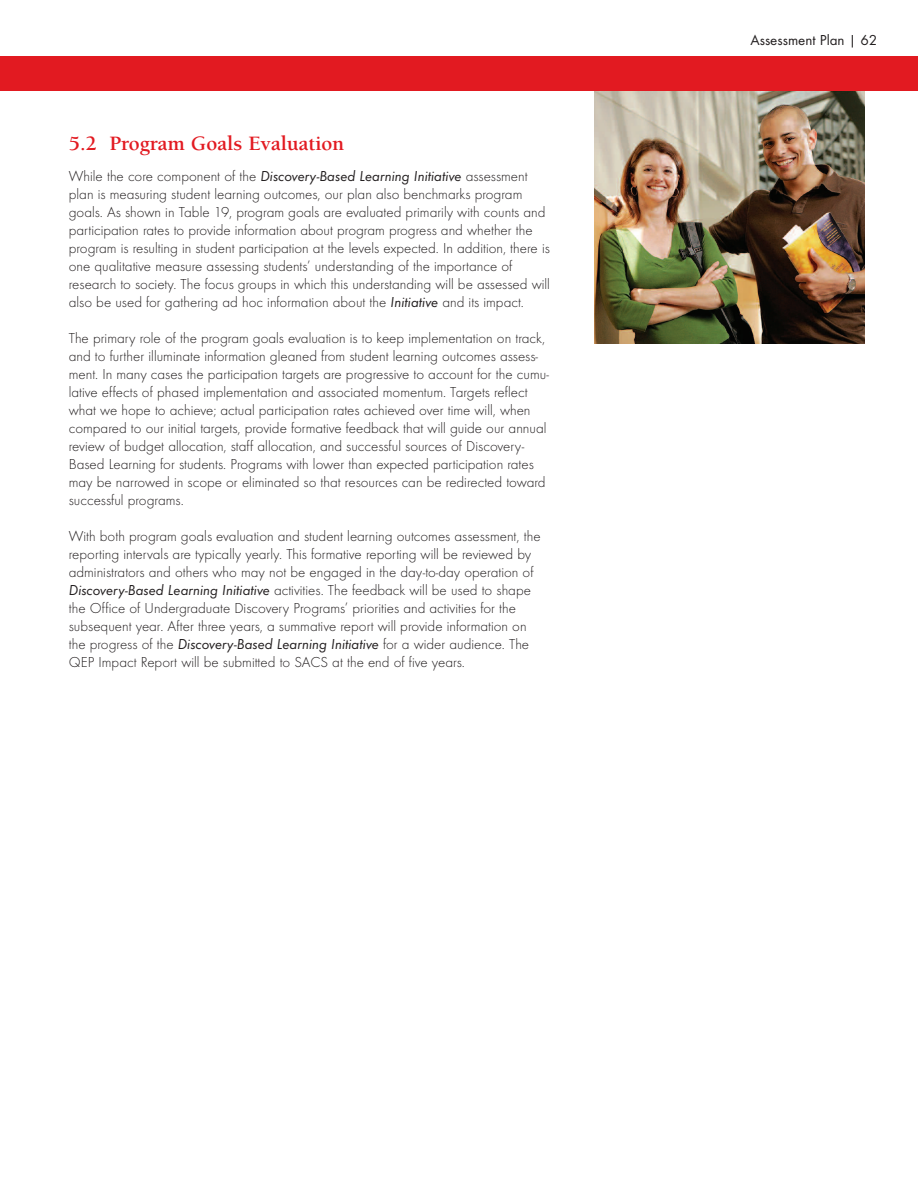
<style>
.page{position:relative;width:918px;height:1188px;background:#fff}
.page>*{position:absolute;margin:0;border:0;box-sizing:border-box;transform-origin:0 0}
.t1{font:700 21px "Berkeley";color:#e21a21}
.t2{font:300 15px/18px "Futura T";color:#231f20}
.t3{font:15px "Futura T";color:#231f20}
.s1{font-weight:400;font-style:italic}
</style>
<div class="page">
<img style="left:594px;top:91px;width:270px;height:252px">
<div style="left:0;top:56px;width:918px;height:34px;background:#e21a21"></div>
<h1 class="t1" style="left:69px;top:135px;width:277px">5.2 Program Goals Evaluation</h1>
<p class="t2" style="left:69px;top:167px;width:483px">While the core component of the <span class="s1">Discovery-Based Learning Initiative</span> assessment plan is measuring student learning outcomes, our plan also benchmarks program goals. As shown in Table 19, program goals are evaluated primarily with counts and participation rates to provide information about program progress and whether the program is resulting in student participation at the levels expected. In addition, there is one qualitative measure assessing students’ understanding of the importance of research to society. The focus groups in which this understanding will be assessed will also be used for gathering ad hoc information about the <span class="s1">Initiative</span> and its impact.</p>
<p class="t2" style="left:69px;top:329px;width:482px">The primary role of the program goals evaluation is to keep implementation on track, and to further illuminate information gleaned from student learning outcomes assess&shy;ment. In many cases the participation targets are progressive to account for the cumu&shy;lative effects of phased implementation and associated momentum. Targets reflect what we hope to achieve; actual participation rates achieved over time will, when compared to our initial targets, provide formative feedback that will guide our annual review of budget allocation, staff allocation, and successful sources of Discovery-Based Learning for students. Programs with lower than expected participation rates may be narrowed in scope or eliminated so that resources can be redirected toward successful programs.</p>
<p class="t2" style="left:69px;top:527px;width:473px">With both program goals evaluation and student learning outcomes assessment, the reporting intervals are typically yearly. This formative reporting will be reviewed by administrators and others who may not be engaged in the day-to-day operation of <span class="s1">Discovery-Based Learning Initiative</span> activities. The feedback will be used to shape the Office of Undergraduate Discovery Programs’ priorities and activities for the subsequent year. After three years, a summative report will provide information on the progress of the <span class="s1">Discovery-Based Learning Initiative</span> for a wider audience. The QEP Impact Report will be submitted to SACS at the end of five years.</p>
<p class="t3" style="left:751px;top:31px;width:128px">Assessment Plan | 62</p>
</div>
